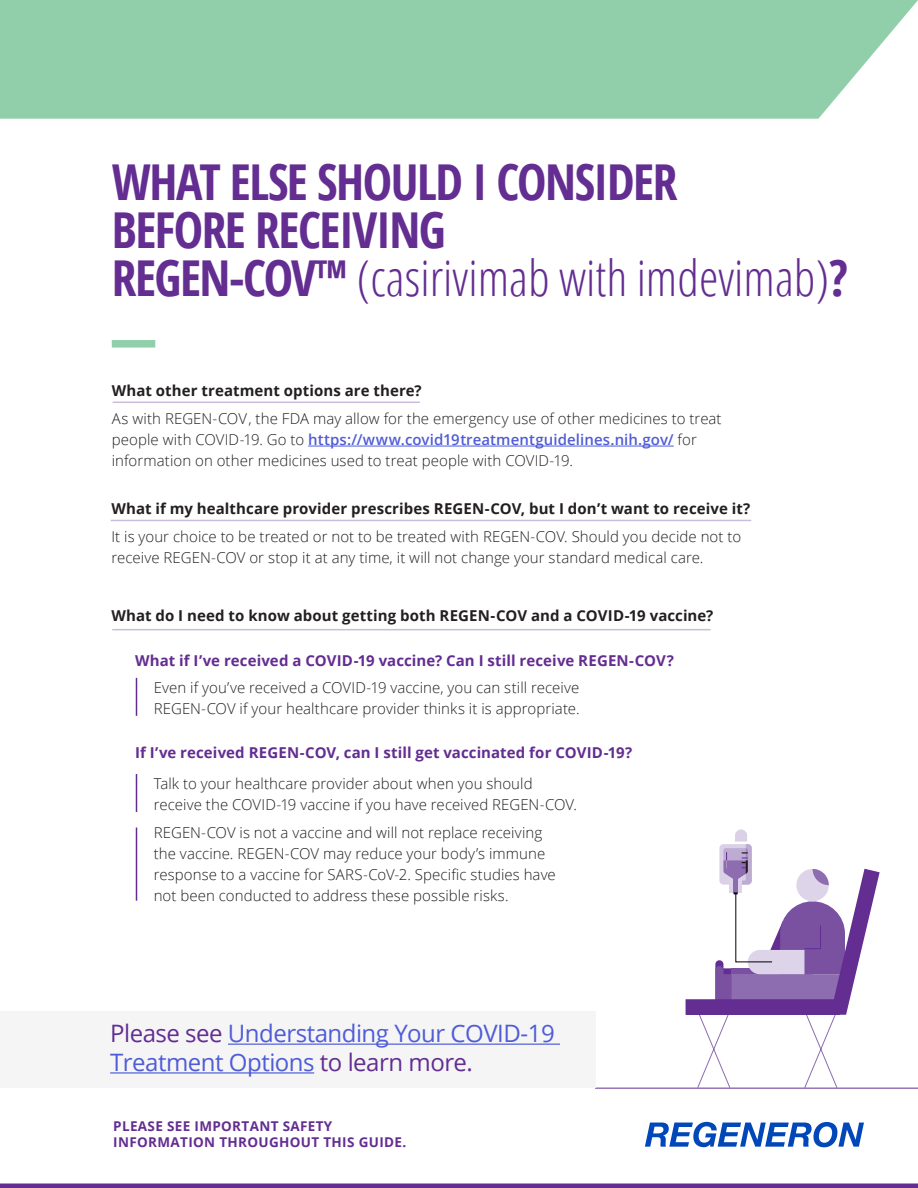
<style>
.page{position:relative;width:918px;height:1188px;background:#fff}
.page>*{position:absolute;margin:0;border:0;box-sizing:border-box;transform-origin:0 0}
.t1{font:700 49.5px/48px "Open Sans Condensed";letter-spacing:-.03em;color:#632d91}
.t2{font:24px/28.8px "Open Sans";letter-spacing:-.02em;color:#4f5cd6}
.t3{font:300 15px/21px "Open Sans";letter-spacing:.005em;color:#231f20}
.t4{font:700 15px "Open Sans";letter-spacing:.005em;color:#231f20}
.t5{font:700 15px "Open Sans";letter-spacing:.005em;color:#632d91}
.t6{font:700 13.5px/16.5px "Open Sans";letter-spacing:.025em;color:#632d91}
.s1{font-weight:300}
.s2{font-weight:600;color:#4f5cd6}
.s3{color:#632d91}
</style>
<div class="page">
<div style="left:0;top:0;width:918px;height:119px;background:#91cfab"></div>
<div style="left:112px;top:340px;width:43px;height:8px;background:#91cfab"></div>
<svg style="left:670px;top:829px;width:221px;height:259px"></svg>
<hr style="left:595px;top:1088px;width:323px;height:1px;background:#632d91">
<hr style="left:308px;top:446px;width:366px;height:1px;background:#4f5cd6">
<hr style="left:113px;top:402px;width:307px;height:1px;background:#cabcdb">
<hr style="left:136px;top:678px;width:1px;height:38px;background:#632d91">
<div style="left:0;top:1011px;width:595px;height:77px;background:#f5f5f6"></div>
<hr style="left:228px;top:1044px;width:332px;height:1px;background:#4f5cd6">
<hr style="left:110px;top:1072px;width:204px;height:2px;background:#4f5cd6">
<hr style="left:111px;top:520px;width:640px;height:1px;background:#cabcdb">
<hr style="left:112px;top:629px;width:599px;height:1px;background:#cabcdb">
<hr style="left:0;top:1184px;width:918px;height:4px;background:#632d91">
<svg style="left:645px;top:1122px;width:219px;height:25px"></svg>
<hr style="left:136px;top:774px;width:1px;height:38px;background:#632d91">
<hr style="left:136px;top:827px;width:1px;height:74px;background:#632d91">
<p class="t1" style="left:112px;top:156px;width:738px">WHAT ELSE SHOULD I CONSIDER<br>BEFORE RECEIVING<br>REGEN-COV™ <span class="s1">(casirivimab with imdevimab)</span>?</p>
<p class="t4" style="left:112px;top:380px;width:312px">What other treatment options are there?</p>
<p class="t3" style="left:112px;top:408px;width:611px">As with REGEN-COV, the FDA may allow for the emergency use of other medicines to treat people with COVID-19. Go to <span class="s2">https://www.covid19treatmentguidelines.nih.gov/</span> for information on other medicines used to treat people with COVID-19.</p>
<p class="t4" style="left:111px;top:498px;width:640px">What if my healthcare provider prescribes REGEN-COV, but I don’t want to receive it?</p>
<p class="t3" style="left:111px;top:526px;width:631px">It is your choice to be treated or not to be treated with REGEN-COV. Should you decide not to receive REGEN-COV or stop it at any time, it will not change your standard medical care.</p>
<p class="t4" style="left:111px;top:605px;width:604px">What do I need to know about getting both REGEN-COV and a COVID-19 vaccine?</p>
<p class="t5" style="left:135px;top:650px;width:540px">What if I’ve received a COVID-19 vaccine? Can I still receive REGEN-COV?</p>
<p class="t3" style="left:154px;top:676px;width:427px">Even if you’ve received a COVID-19 vaccine, you can still receive<br>REGEN-COV if your healthcare provider thinks it is appropriate.</p>
<p class="t5" style="left:135px;top:742px;width:499px">If I’ve received REGEN-COV, can I still get vaccinated for COVID-19?</p>
<p class="t3" style="left:154px;top:773px;width:425px">Talk to your healthcare provider about when you should receive the COVID-19 vaccine if you have received REGEN-COV.</p>
<p class="t3" style="left:154px;top:821px;width:404px">REGEN-COV is not a vaccine and will not replace receiving the vaccine. REGEN-COV may reduce your body’s immune response to a vaccine for SARS-CoV-2. Specific studies have not been conducted to address these possible risks.</p>
<p class="t2" style="left:110px;top:1019px;width:446px"><span class="s3">Please see</span> Understanding Your COVID-19<br>Treatment Options <span class="s3">to learn more.</span></p>
<p class="t6" style="left:113px;top:1117px;width:295px">PLEASE SEE IMPORTANT SAFETY<br>INFORMATION THROUGHOUT THIS GUIDE.</p>
</div>
